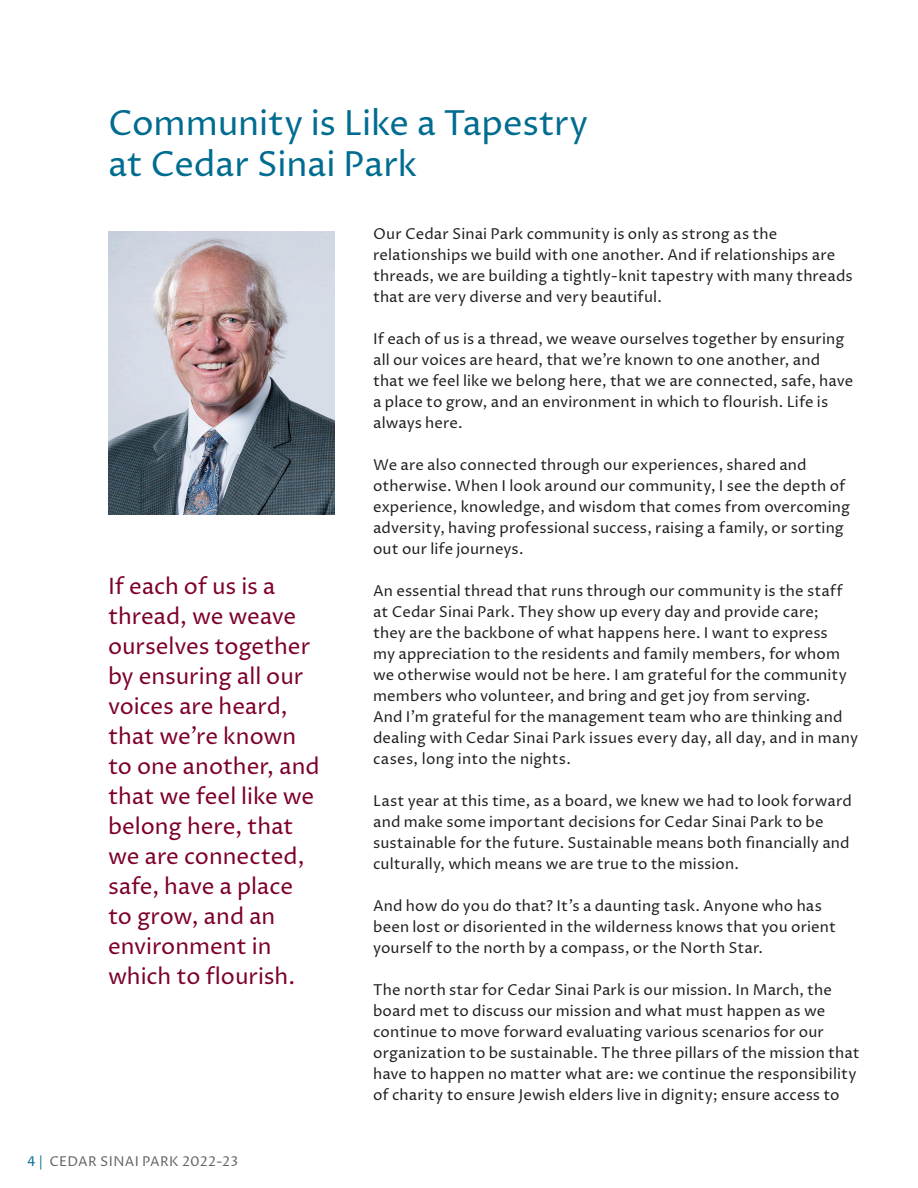
<style>
.page{position:relative;width:918px;height:1188px;background:#fff}
.page>*{position:absolute;margin:0;border:0;box-sizing:border-box;transform-origin:0 0}
.header_-_white{font:34.5px "Proza Libre";letter-spacing:-.005em;color:#006c90}
.header_-_white-2{font:22.5px/30px "Proza Libre";letter-spacing:-.005em;color:#7d002d}
.body{font:15px/21px "Proza Libre";letter-spacing:.005em;color:#231f20}
.t1{font:13.5px "Proza Libre";letter-spacing:.025em;color:#636366}
.s1{color:#006c90}
</style>
<div class="page">
<img style="left:108px;top:231px;width:227px;height:284px">
<p class="header_-_white" style="left:108px;top:102px;width:482px">Community is Like a Tapestry</p>
<p class="header_-_white" style="left:108px;top:143px;width:311px">at Cedar Sinai Park</p>
<p class="header_-_white-2" style="left:108px;top:572px;width:213px">If each of us is a thread, we weave ourselves together by ensuring all our voices are heard, that we’re known to one another, and that we feel like we belong here, that we are connected, safe, have a place to grow, and an environment in which to flourish.</p>
<p class="t1" style="left:27px;top:1153px;width:213px"><span class="s1">4 |</span> CEDAR SINAI PARK 2022-23</p>
<p class="body" style="left:373px;top:223px;width:481px">Our Cedar Sinai Park community is only as strong as the relationships we build with one another. And if relationships are threads, we are building a tightly-knit tapestry with many threads that are very diverse and very beautiful.</p>
<p class="body" style="left:373px;top:328px;width:482px">If each of us is a thread, we weave ourselves together by ensuring all our voices are heard, that we’re known to one another, and that we feel like we belong here, that we are connected, safe, have a place to grow, and an environment in which to flourish. Life is always here.</p>
<p class="body" style="left:373px;top:454px;width:478px">We are also connected through our experiences, shared and otherwise. When I look around our community, I see the depth of experience, knowledge, and wisdom that comes from overcoming adversity, having professional success, raising a family, or sorting out our life journeys.</p>
<p class="body" style="left:373px;top:580px;width:487px">An essential thread that runs through our community is the staff at Cedar Sinai Park. They show up every day and provide care;<br>they are the backbone of what happens here. I want to express<br>my appreciation to the residents and family members, for whom we otherwise would not be here. I am grateful for the community members who volunteer, and bring and get joy from serving.<br>And I’m grateful for the management team who are thinking and dealing with Cedar Sinai Park issues every day, all day, and in many cases, long into the nights.</p>
<p class="body" style="left:373px;top:790px;width:480px">Last year at this time, as a board, we knew we had to look forward and make some important decisions for Cedar Sinai Park to be sustainable for the future. Sustainable means both financially and culturally, which means we are true to the mission.</p>
<p class="body" style="left:373px;top:895px;width:465px">And how do you do that? It’s a daunting task. Anyone who has been lost or disoriented in the wilderness knows that you orient yourself to the north by a compass, or the North Star.</p>
<p class="body" style="left:373px;top:979px;width:488px">The north star for Cedar Sinai Park is our mission. In March, the board met to discuss our mission and what must happen as we continue to move forward evaluating various scenarios for our organization to be sustainable. The three pillars of the mission that have to happen no matter what are: we continue the responsibility of charity to ensure Jewish elders live in dignity; ensure access to</p>
</div>
